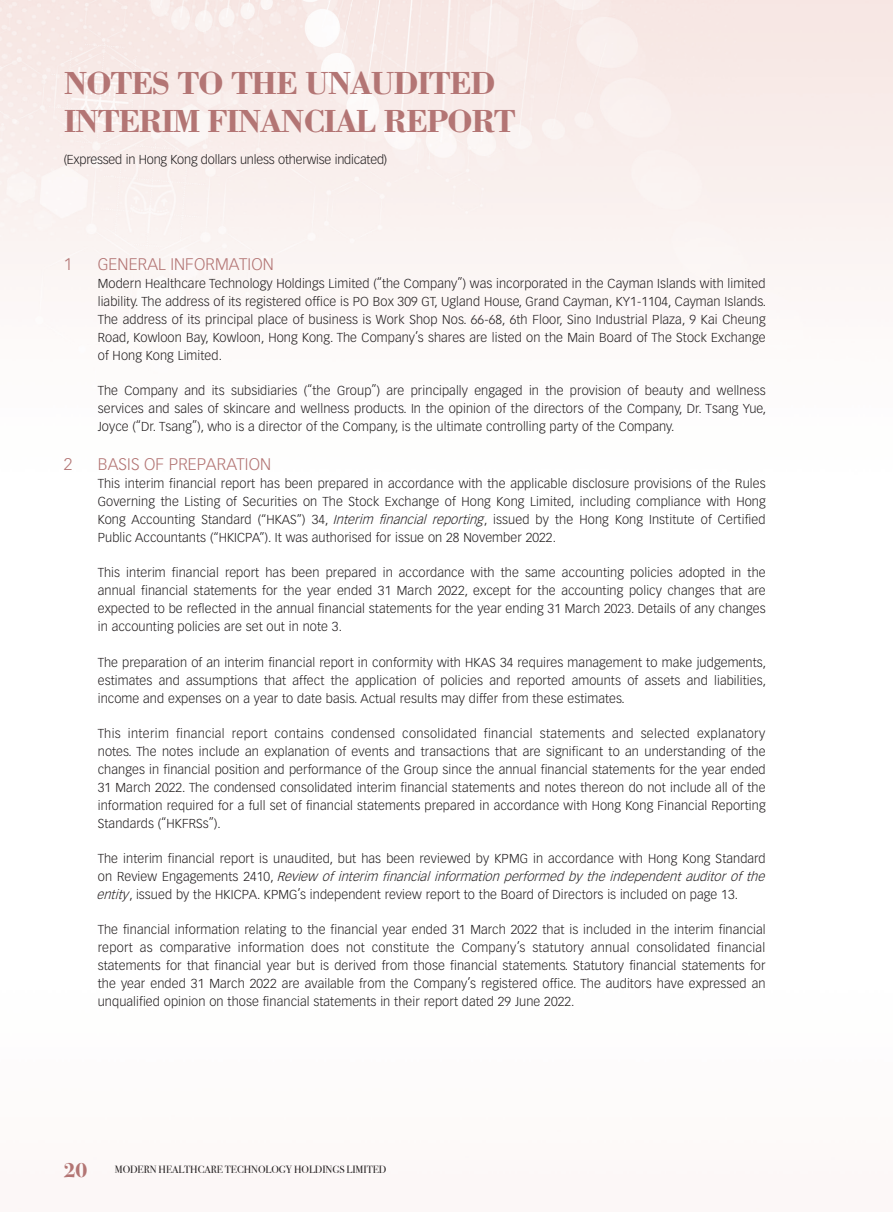
<style>
.page{position:relative;width:893px;height:1212px;background:#fff}
.page>*{position:absolute;margin:0;border:0;box-sizing:border-box;transform-origin:0 0}
.t1{font:700 33px/37.5px "Bodoni Std";letter-spacing:-.04em;color:#b37574}
.t2{font:700 21px "Bodoni Svty Two ITCTT";color:#b37574}
.t3{font:300 16.5px "Vectora LT Std";letter-spacing:.01em;color:#b37574}
.t4{font:300 12.75px/18px "Vectora LT Std";letter-spacing:.01em;color:#231f20;text-align:justify}
.t5{font:300 12.75px "Vectora LT Std";letter-spacing:-.015em;color:#231f20}
.t6{font:10.5px "Bodoni Svty Two ITCTT";letter-spacing:-.005em;color:#231f20}
.s1{font-style:italic}
</style>
<div class="page">
<h1 class="t1" style="left:64px;top:64px;width:454px">NOTES TO THE UNAUDITED<br>INTERIM FINANCIAL REPORT</h1>
<p class="t5" style="left:64px;top:152px;width:325px">(Expressed in Hong Kong dollars unless otherwise indicated)</p>
<p class="t3" style="left:64px;top:254px;width:10px">1</p>
<p class="t3" style="left:98px;top:254px;width:177px">GENERAL INFORMATION</p>
<p class="t4" style="left:98px;top:274px;width:670px">Modern Healthcare Technology Holdings Limited (“the Company”) was incorporated in the Cayman Islands with limited liability. The address of its registered office is PO Box 309 GT, Ugland House, Grand Cayman, KY1-1104, Cayman Islands.<br>The address of its principal place of business is Work Shop Nos. 66-68, 6th Floor, Sino Industrial Plaza, 9 Kai Cheung Road, Kowloon Bay, Kowloon, Hong Kong. The Company’s shares are listed on the Main Board of The Stock Exchange of Hong Kong Limited.</p>
<p class="t4" style="left:98px;top:382px;width:670px">The Company and its subsidiaries (“the Group”) are principally engaged in the provision of beauty and wellness services and sales of skincare and wellness products. In the opinion of the directors of the Company, Dr. Tsang Yue, Joyce (“Dr. Tsang”), who is a director of the Company, is the ultimate controlling party of the Company.</p>
<p class="t3" style="left:64px;top:455px;width:10px">2</p>
<p class="t3" style="left:98px;top:455px;width:175px">BASIS OF PREPARATION</p>
<p class="t4" style="left:98px;top:475px;width:669px">This interim financial report has been prepared in accordance with the applicable disclosure provisions of the Rules Governing the Listing of Securities on The Stock Exchange of Hong Kong Limited, including compliance with Hong Kong Accounting Standard (“HKAS”) 34, <span class="s1">Interim financial reporting</span>, issued by the Hong Kong Institute of Certified Public Accountants (“HKICPA”). It was authorised for issue on 28 November 2022.</p>
<p class="t4" style="left:98px;top:564px;width:669px">This interim financial report has been prepared in accordance with the same accounting policies adopted in the annual financial statements for the year ended 31 March 2022, except for the accounting policy changes that are expected to be reflected in the annual financial statements for the year ending 31 March 2023. Details of any changes in accounting policies are set out in note 3.</p>
<p class="t4" style="left:98px;top:653px;width:670px">The preparation of an interim financial report in conformity with HKAS 34 requires management to make judgements, estimates and assumptions that affect the application of policies and reported amounts of assets and liabilities, income and expenses on a year to date basis. Actual results may differ from these estimates.</p>
<p class="t4" style="left:98px;top:724px;width:669px">This interim financial report contains condensed consolidated financial statements and selected explanatory notes. The notes include an explanation of events and transactions that are significant to an understanding of the changes in financial position and performance of the Group since the annual financial statements for the year ended 31 March 2022. The condensed consolidated interim financial statements and notes thereon do not include all of the information required for a full set of financial statements prepared in accordance with Hong Kong Financial Reporting Standards (“HKFRSs”).</p>
<p class="t4" style="left:96px;top:849px;width:673px;text-align:left">The interim financial report is unaudited, but has been reviewed by KPMG in accordance with Hong Kong Standard o n R e v i e w E n g a g e m e n t s 2 4 1 0 , <span class="s1">Review of interim financial information performed by the independent auditor of the entity</span>, issued by the HKICPA. KPMG’s independent review report to the Board of Directors is included on page 13.</p>
<p class="t4" style="left:98px;top:920px;width:669px">The financial information relating to the financial year ended 31 March 2022 that is included in the interim financial report as comparative information does not constitute the Company’s statutory annual consolidated financial statements for that financial year but is derived from those financial statements. Statutory financial statements for the year ended 31 March 2022 are available from the Company’s registered office. The auditors have expressed an unqualified opinion on those financial statements in their report dated 29 June 2022.</p>
<h2 class="t2" style="left:64px;top:1152px;width:25px">20</h2>
<p class="t6" style="left:115px;top:1161px;width:273px">MODERN HEALTHCARE TECHNOLOGY HOLDINGS LIMITED</p>
</div>
